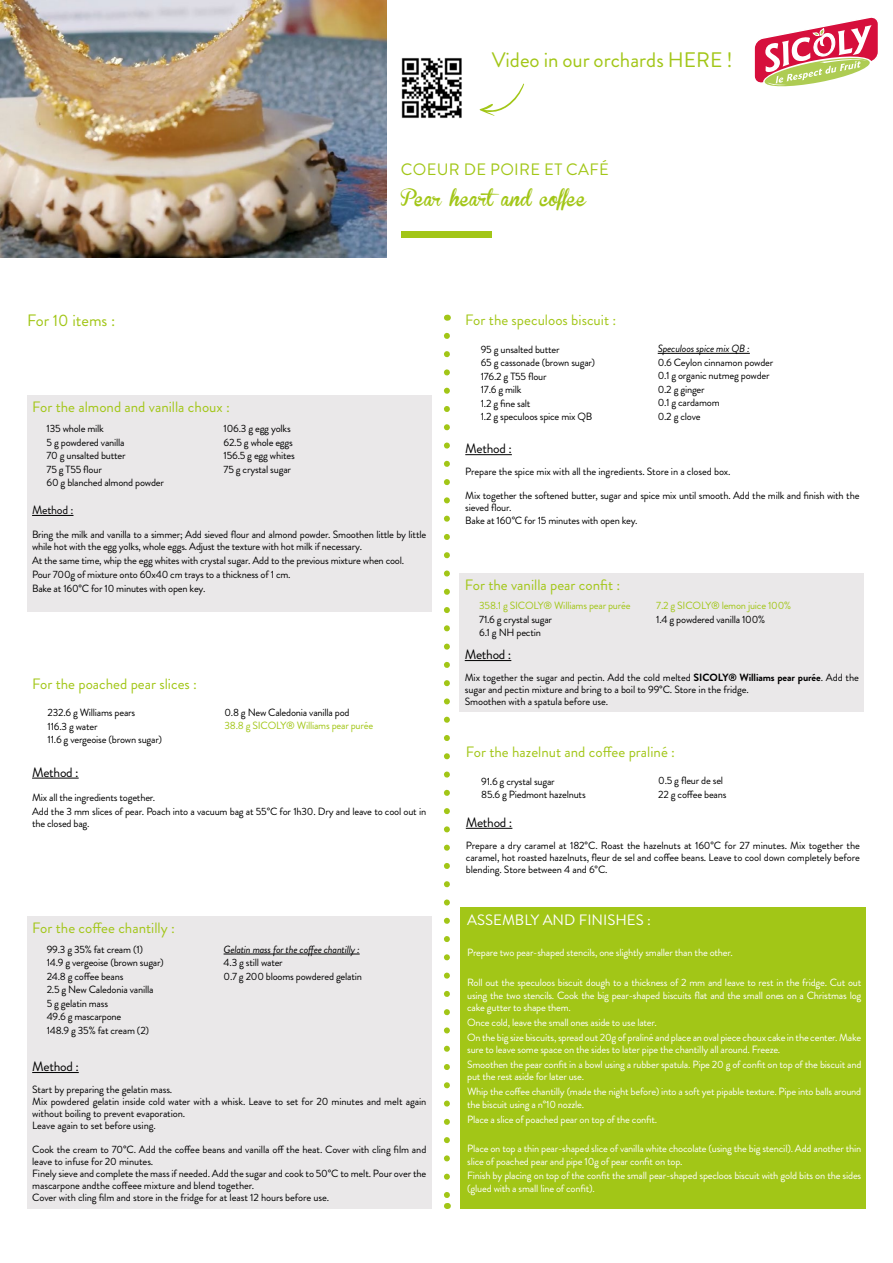
<style>
.page{position:relative;width:893px;height:1263px;background:#fff}
.page>*{position:absolute;margin:0;border:0;box-sizing:border-box;transform-origin:0 0}
.t1{font:21px "Brandon Grotesque";color:#a2c617}
.t2{font:16.5px "Brandon Grotesque";letter-spacing:.02em;color:#a2c617}
.t3{font:16.5px "Brannboll Fet";color:#a2c617}
.t4{font:16.5px "Brandon Grotesque";color:#a2c617}
.t5{font:15px "Brandon Grotesque";color:#a2c617}
.t6{font:15px "Brandon Grotesque";color:#fff}
.t7{font:13.5px "Brandon Grotesque";letter-spacing:-.02em;color:#000}
.t8{font:12px "Brandon Grotesque";letter-spacing:-.02em;color:#000}
.t9{font:10.5px/13.5px "Brandon Grotesque";letter-spacing:-.02em;color:#000}
.t10{font:10.5px/12.6px "Brandon Grotesque";letter-spacing:-.02em;color:#fff}
.t11{font:10.5px "Brandon Grotesque";letter-spacing:-.02em;color:#a2c617}
.t12{font:italic 10.5px "Brandon Grotesque";letter-spacing:-.02em;color:#000}
.s1{font-weight:700}
</style>
<div class="page">
<svg style="left:754px;top:17px;width:124px;height:70px"></svg>
<div style="left:401px;top:231px;width:91px;height:6px;background:#a2c617"></div>
<img style="left:401px;top:58px;width:61px;height:60px">
<svg style="left:479px;top:83px;width:45px;height:33px"></svg>
<svg style="left:444px;top:336px;width:6px;height:861px"></svg>
<div style="left:27px;top:396px;width:404px;height:216px;background:#eae8e9"></div>
<hr style="left:32px;top:515px;width:42px;height:1px;background:#000">
<div style="left:27px;top:917px;width:404px;height:292px;background:#eae8e9"></div>
<hr style="left:32px;top:1072px;width:47px;height:1px;background:#000">
<hr style="left:224px;top:954px;width:136px;height:1px;background:#000">
<div style="left:460px;top:573px;width:404px;height:138px;background:#eae8e9"></div>
<hr style="left:465px;top:660px;width:46px;height:1px;background:#000">
<div style="left:461px;top:908px;width:405px;height:301px;background:#a2c617"></div>
<hr style="left:32px;top:778px;width:47px;height:1px;background:#000">
<hr style="left:465px;top:454px;width:47px;height:1px;background:#000">
<hr style="left:658px;top:353px;width:92px;height:1px;background:#000">
<hr style="left:466px;top:828px;width:46px;height:1px;background:#000">
<img style="left:0;top:0;width:387px;height:258px">
<h1 class="t1" style="left:492px;top:45px;width:242px">Video in our orchards HERE !</h1>
<h2 class="t2" style="left:401px;top:158px;width:210px">COEUR DE POIRE ET CAFÉ</h2>
<h2 class="t3" style="left:401px;top:189px;width:187px">Pear heartand coffee</h2>
<h2 class="t4" style="left:27px;top:309px;width:90px">For 10 items :</h2>
<h3 class="t5" style="left:465px;top:310px;width:153px">For the speculoos biscuit :</h3>
<h3 class="t5" style="left:32px;top:397px;width:199px">For the almond and vanilla choux :</h3>
<p class="t9" style="left:47px;top:422px;width:119px">135 whole milk<br>5 g powdered vanilla<br>70 g unsalted butter<br>75 g T55 flour<br>60 g blanched almond powder</p>
<p class="t9" style="left:224px;top:422px;width:73px">106.3 g egg yolks<br>62.5 g whole eggs<br>156.5 g egg whites<br>75 g crystal sugar</p>
<p class="t8" style="left:32px;top:502px;width:43px">Method :</p>
<p class="t9" style="left:32px;top:528px;width:396px;line-height:12px">Bring the milk and vanilla to a simmer; Add sieved flour and almond powder. Smoothen little by little while hot with the egg yolks, whole eggs. Adjust the texture with hot milk if necessary.</p>
<p class="t9" style="left:32px;top:554px;width:374px;line-height:14.1px">At the same time, whip the egg whites with crystal sugar. Add to the previous mixture when cool.<br>Pour 700g of mixture onto 60x40 cm trays to a thickness of 1 cm.<br>Bake at 160°C for 10 minutes with open key.</p>
<h3 class="t5" style="left:32px;top:673px;width:166px">For the poached pear slices :</h3>
<p class="t9" style="left:48px;top:706px;width:116px">232.6 g Williams pears<br>116.3 g water<br>11.6 g vergeoise (brown sugar)</p>
<p class="t9" style="left:225px;top:706px;width:127px">0.8 g New Caledonia vanilla pod</p>
<p class="t11" style="left:225px;top:718px;width:150px">38.8 g SICOLY® Williams pear purée</p>
<p class="t7" style="left:32px;top:763px;width:48px">Method :</p>
<p class="t9" style="left:32px;top:790px;width:396px;line-height:14.1px">Mix all the ingredients together.<br>Add the 3 mm slices of pear. Poach into a vacuum bag at 55°C for 1h30. Dry and leave to cool out in</p>
<p class="t9" style="left:32px;top:816px;width:59px">the closed bag.</p>
<h3 class="t5" style="left:32px;top:918px;width:144px">For the coffee chantilly :</h3>
<p class="t9" style="left:47px;top:943px;width:119px">99.3 g 35% fat cream (1)<br>14.9 g vergeoise (brown sugar)<br>24.8 g coffee beans<br>2.5 g New Caledonia vanilla<br>5 g gelatin mass<br>49.6 g mascarpone<br>148.9 g 35% fat cream (2)</p>
<p class="t12" style="left:224px;top:942px;width:138px">Gelatin mass for the coffee chantilly :</p>
<p class="t9" style="left:224px;top:956px;width:140px">4.3 g still water<br>0.7 g 200 blooms powdered gelatin</p>
<p class="t7" style="left:32px;top:1057px;width:48px">Method :</p>
<p class="t9" style="left:32px;top:1083px;width:396px;line-height:12px">Start by preparing the gelatin mass.<br>Mix powdered gelatin inside cold water with a whisk. Leave to set for 20 minutes and melt again without boiling to prevent evaporation.<br>Leave again to set before using.</p>
<p class="t9" style="left:32px;top:1143px;width:396px;line-height:12px">Cook the cream to 70°C. Add the coffee beans and vanilla off the heat. Cover with cling film and leave to infuse for 20 minutes.<br>Finely sieve and complete the mass if needed. Add the sugar and cook to 50°C to melt. Pour over the mascarpone andthe coffeee mixture and blend together.<br>Cover with cling film and store in the fridge for at least 12 hours before use.</p>
<p class="t9" style="left:481px;top:342px;width:116px">95 g unsalted butter<br>65 g cassonade (brown sugar)<br>176.2 g T55 flour<br>17.6 g milk<br>1.2 g fine salt<br>1.2 g speculoos spice mix QB</p>
<p class="t12" style="left:658px;top:341px;width:94px">Speculoos spice mix QB :</p>
<p class="t9" style="left:658px;top:356px;width:117px">0.6 Ceylon cinnamon powder<br>0.1 g organic nutmeg powder<br>0.2 g ginger<br>0.1 g cardamom<br>0.2 g clove</p>
<p class="t7" style="left:465px;top:439px;width:48px">Method :</p>
<p class="t9" style="left:465px;top:465px;width:267px">Prepare the spice mix with all the ingredients. Store in a closed box.</p>
<p class="t9" style="left:465px;top:489px;width:396px;line-height:12px">Mix together the softened butter, sugar and spice mix until smooth. Add the milk and finish with the sieved flour.</p>
<p class="t9" style="left:465px;top:514px;width:174px">Bake at 160°C for 15 minutes with open key.</p>
<h3 class="t5" style="left:465px;top:574px;width:157px">For the vanilla pear confit :</h3>
<p class="t11" style="left:479px;top:598px;width:153px">358.1 g SICOLY® Williams pear purée</p>
<p class="t9" style="left:479px;top:613px;width:74px">71.6 g crystal sugar<br>6.1 g NH pectin</p>
<p class="t11" style="left:656px;top:598px;width:136px">7.2 g SICOLY® lemon juice 100%</p>
<p class="t9" style="left:656px;top:613px;width:110px">1.4 g powdered vanilla 100%</p>
<p class="t7" style="left:465px;top:645px;width:48px">Method :</p>
<p class="t9" style="left:465px;top:671px;width:396px;line-height:12px">Mix together the sugar and pectin. Add the cold melted <span class="s1">SICOLY® Williams pear purée</span>. Add the sugar and pectin mixture and bring to a boil to 99°C. Store in the fridge.<br>Smoothen with a spatula before use.</p>
<h3 class="t5" style="left:466px;top:742px;width:211px">For the hazelnut and coffee praliné :</h3>
<p class="t9" style="left:481px;top:775px;width:106px">91.6 g crystal sugar<br>85.6 g Piedmont hazelnuts</p>
<p class="t9" style="left:658px;top:774px;width:70px">0.5 g fleur de sel<br>22 g coffee beans</p>
<p class="t7" style="left:466px;top:813px;width:48px">Method :</p>
<p class="t9" style="left:466px;top:839px;width:396px;line-height:12px;text-align:justify">Prepare a dry caramel at 182°C. Roast the hazelnuts at 160°C for 27 minutes. Mix together the caramel, hot roasted hazelnuts, fleur de sel and coffee beans. Leave to cool down completely before blending. Store between 4 and 6°C.</p>
<h3 class="t6" style="left:467px;top:910px;width:185px">ASSEMBLY AND FINISHES :</h3>
<p class="t10" style="left:467px;top:947px;width:267px">Prepare two pear-shaped stencils, one slightly smaller than the other.</p>
<p class="t10" style="left:467px;top:976px;width:396px;text-align:justify">Roll out the speculoos biscuit dough to a thickness of 2 mm and leave to rest in the fridge. Cut out using the two stencils. Cook the big pear-shaped biscuits flat and the small ones on a Christmas log cake gutter to shape them.</p>
<p class="t10" style="left:467px;top:1015px;width:396px;line-height:14.7px">Once cold, leave the small ones aside to use later.<br>On the big size biscuits, spread out 20g of praliné and place an oval piece choux cake in the center. Make</p>
<p class="t10" style="left:467px;top:1042px;width:396px;line-height:14.7px">sure to leave some space on the sides to later pipe the chantilly all around. Freeze.<br>Smoothen the pear confit in a bowl using a rubber spatula. Pipe 20 g of confit on top of the biscuit and</p>
<p class="t10" style="left:467px;top:1070px;width:396px;line-height:14.7px">put the rest aside for later use.<br>Whip the coffee chantilly (made the night before) into a soft yet pipable texture. Pipe into balls around</p>
<p class="t10" style="left:467px;top:1097px;width:192px;line-height:14.7px">the biscuit using a n°10 nozzle.<br>Place a slice of poached pear on top of the confit.</p>
<p class="t10" style="left:467px;top:1142px;width:396px">Place on top a thin pear-shaped slice of vanilla white chocolate (using the big stencil). Add another thin slice of poached pear and pipe 10g of pear confit on top.</p>
<p class="t10" style="left:467px;top:1169px;width:396px">Finish by placing on top of the confit the small pear-shaped specloos biscuit with gold bits on the sides (glued with a small line of confit).</p>
</div>
